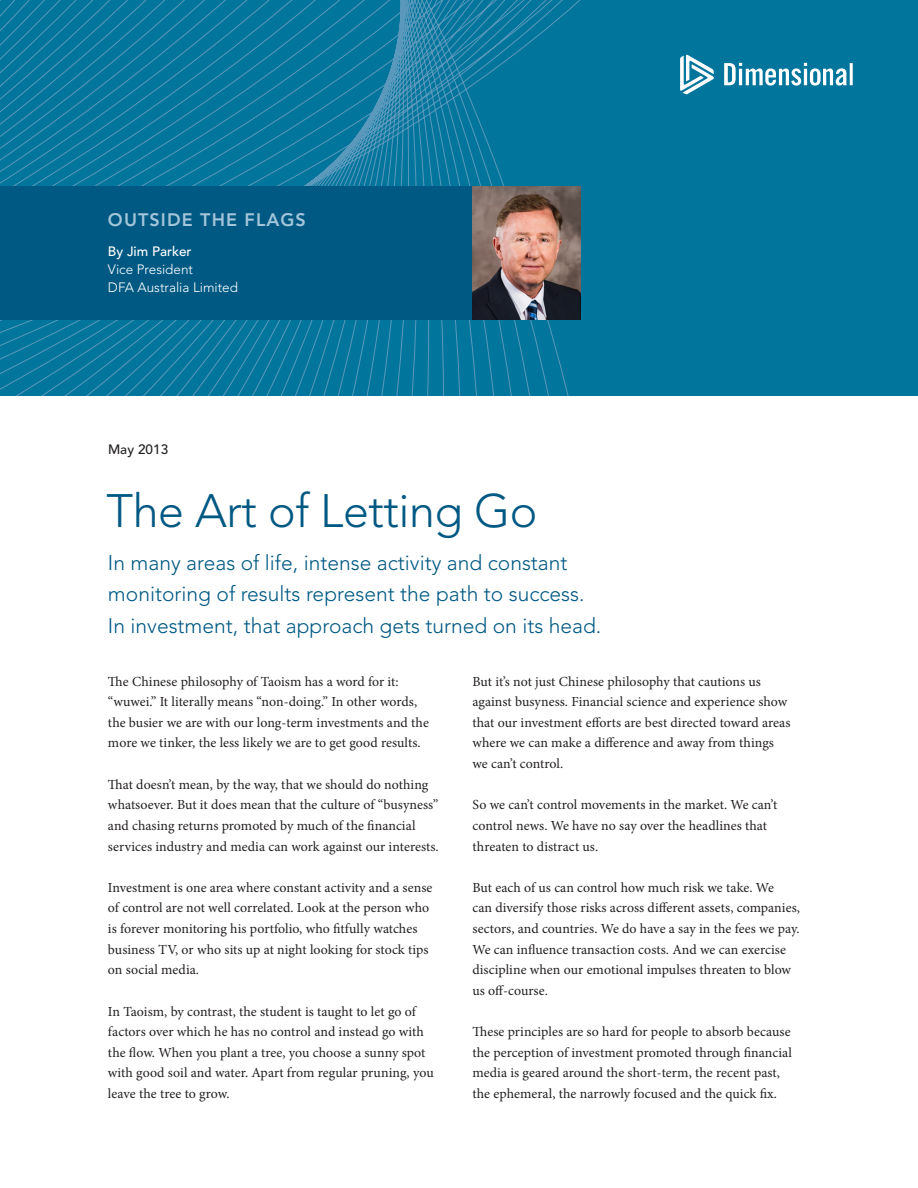
<style>
.page{position:relative;width:918px;height:1188px;background:#fff}
.page>*{position:absolute;margin:0;border:0;box-sizing:border-box;transform-origin:0 0}
.Author_Title{font:300 46.5px "Avenir LT Std";letter-spacing:-.01em;color:#005983}
.Author__blue_Deck{font:300 21px/31.5px "Avenir LT Std";color:#005983}
.t1{font:800 18px "Avenir LT Std";letter-spacing:.06em;color:#a3c4d9}
.Body_Copy{font:13.8px/20.7px "Minion Pro";color:#231f20}
.Name_in_Header_Parag{font:300 13.5px/18px "Avenir LT Std";color:#fff}
.Name_in_Header_Parag-2{font:500 13.5px "Avenir LT Std";color:#fff}
.Body_Copy-2{font:500 13.5px "Avenir LT Std";letter-spacing:.005em;color:#231f20}
</style>
<div class="page">
<div style="left:0;top:0;width:918px;height:395px;background:#02759d"></div>
<svg style="left:0;top:0;width:742px;height:395px"></svg>
<div style="left:0;top:186px;width:576px;height:134px;background:#005983"></div>
<img style="left:473px;top:186px;width:108px;height:134px">
<svg style="left:680px;top:55px;width:34px;height:39px"></svg>
<svg style="left:724px;top:63px;width:129px;height:23px"></svg>
<p class="t1" style="left:108px;top:209px;width:199px">OUTSIDE THE FLAGS</p>
<p class="Name_in_Header_Parag-2" style="left:108px;top:244px;width:85px">By Jim Parker</p>
<p class="Name_in_Header_Parag" style="left:108px;top:261px;width:132px">Vice President<br>DFA Australia Limited</p>
<p class="Body_Copy-2" style="left:108px;top:441px;width:62px">May 2013</p>
<p class="Author_Title" style="left:106px;top:484px;width:432px">The Art of Letting Go</p>
<p class="Author__blue_Deck" style="left:108px;top:547px;width:495px">In many areas of life, intense activity and constant monitoring of results represent the path to success.<br>In investment, that approach gets turned on its head.</p>
<p class="Body_Copy" style="left:108px;top:671px;width:322px">The Chinese philosophy of Taoism has a word for it: “wuwei.” It literally means “non-doing.” In other words, the busier we are with our long-term investments and the more we tinker, the less likely we are to get good results.</p>
<p class="Body_Copy" style="left:108px;top:774px;width:332px">That doesn’t mean, by the way, that we should do nothing whatsoever. But it does mean that the culture of “busyness” and chasing returns promoted by much of the financial services industry and media can work against our interests.</p>
<p class="Body_Copy" style="left:108px;top:877px;width:326px">Investment is one area where constant activity and a sense of control are not well correlated. Look at the person who is forever monitoring his portfolio, who fitfully watches business TV, or who sits up at night looking for stock tips on social media.</p>
<p class="Body_Copy" style="left:108px;top:1001px;width:327px">In Taoism, by contrast, the student is taught to let go of factors over which he has no control and instead go with the flow. When you plant a tree, you choose a sunny spot with good soil and water. Apart from regular pruning, you leave the tree to grow.</p>
<p class="Body_Copy" style="left:472px;top:671px;width:319px">But it’s not just Chinese philosophy that cautions us against busyness. Financial science and experience show that our investment efforts are best directed toward areas where we can make a difference and away from things we can’t control.</p>
<p class="Body_Copy" style="left:472px;top:795px;width:306px">So we can’t control movements in the market. We can’t control news. We have no say over the headlines that threaten to distract us.</p>
<p class="Body_Copy" style="left:472px;top:877px;width:329px">But each of us can control how much risk we take. We<br>can diversify those risks across different assets, companies, sectors, and countries. We do have a say in the fees we pay.<br>We can influence transaction costs. And we can exercise discipline when our emotional impulses threaten to blow us off-course.</p>
<p class="Body_Copy" style="left:472px;top:1021px;width:321px">These principles are so hard for people to absorb because the perception of investment promoted through financial media is geared around the short-term, the recent past, the ephemeral, the narrowly focused and the quick fix.</p>
</div>
